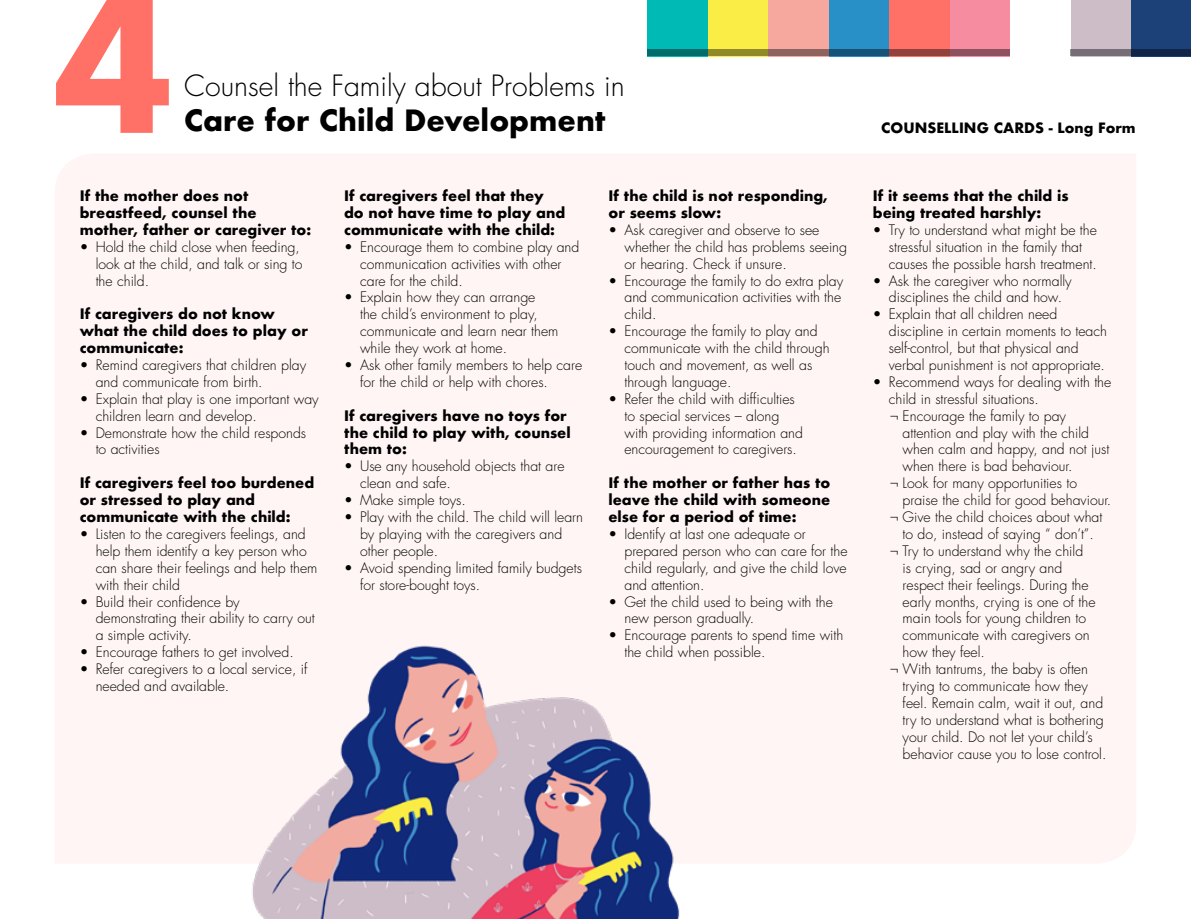
<style>
.page{position:relative;width:1191px;height:919px;background:#fff}
.page>*{position:absolute;margin:0;border:0;box-sizing:border-box;transform-origin:0 0}
.t1{font:700 177px "Futura";color:#ff7066}
.t2{font:300 28.5px "Futura";color:#000}
.t3{font:700 28.5px "Futura";color:#000}
.t4{font:300 14.1px/17px "Futura";color:#000}
.t5{font:700 14.1px/17px "Futura";color:#000}
.t6{font:700 13.95px "Futura";color:#000}
</style>
<div class="page">
<div style="left:1130px;top:0;width:61px;height:56px;background:#1c4078"></div>
<div style="left:828px;top:0;width:61px;height:56px;background:#298fc7"></div>
<div style="left:1070px;top:0;width:60px;height:56px;background:#ccbdc7"></div>
<div style="left:949px;top:0;width:61px;height:56px;background:#f68ca0"></div>
<div style="left:889px;top:0;width:60px;height:56px;background:#ff7066"></div>
<div style="left:768px;top:0;width:60px;height:56px;background:#f7a89e"></div>
<div style="left:707px;top:0;width:61px;height:56px;background:#faed45"></div>
<div style="left:647px;top:0;width:61px;height:56px;background:#00bab5"></div>
<svg style="left:647px;top:50px;width:363px;height:6px;background:#635f55"></svg>
<svg style="left:1070px;top:50px;width:121px;height:6px"></svg>
<img style="left:252px;top:645px;width:428px;height:273px">
<h1 class="t1" style="left:54px;top:-62px;width:122px">4</h1>
<h2 class="t2" style="left:184px;top:68px;width:442px">Counsel the Family about Problems in</h2>
<h2 class="t3" style="left:184px;top:99px;width:423px">Care for Child Development</h2>
<p class="t5" style="left:80px;top:187px;width:233px">If the mother does not breastfeed, counsel the mother, father or caregiver to:</p>
<p class="t4" style="left:96px;top:238px;width:208px;text-indent:-16px">• Hold the child close when feeding, look at the child, and talk or sing to the child.</p>
<p class="t5" style="left:80px;top:305px;width:230px">If caregivers do not know what the child does to play or communicate:</p>
<p class="t4" style="left:96px;top:356px;width:212px;text-indent:-16px">• Remind caregivers that children play and communicate from birth.</p>
<p class="t4" style="left:96px;top:390px;width:225px;text-indent:-16px">• Explain that play is one important way children learn and develop.</p>
<p class="t4" style="left:96px;top:424px;width:212px;text-indent:-16px">• Demonstrate how the child responds to activities</p>
<p class="t5" style="left:80px;top:474px;width:236px">If caregivers feel too burdened or stressed to play and communicate with the child:</p>
<p class="t4" style="left:96px;top:525px;width:223px;text-indent:-16px">• Listen to the caregivers feelings, and help them identify a key person who can share their feelings and help them with their child</p>
<p class="t4" style="left:96px;top:593px;width:220px;text-indent:-16px">• Build their confidence by demonstrating their ability to carry out a simple activity.</p>
<p class="t4" style="left:80px;top:643px;width:215px">• Encourage fathers to get involved.</p>
<p class="t4" style="left:96px;top:660px;width:213px;text-indent:-16px">• Refer caregivers to a local service, if needed and available.</p>
<p class="t5" style="left:344px;top:187px;width:223px">If caregivers feel that they do not have time to play and communicate with the child:</p>
<p class="t4" style="left:360px;top:238px;width:221px;text-indent:-16px">• Encourage them to combine play and communication activities with other care for the child.</p>
<p class="t4" style="left:360px;top:289px;width:200px;text-indent:-16px">• Explain how they can arrange<br>the child’s environment to play, communicate and learn near them while they work at home.</p>
<p class="t4" style="left:360px;top:356px;width:224px;text-indent:-16px">• Ask other family members to help care for the child or help with chores.</p>
<p class="t5" style="left:344px;top:407px;width:228px">If caregivers have no toys for the child to play with, counsel them to:</p>
<p class="t4" style="left:360px;top:458px;width:206px;text-indent:-16px">• Use any household objects that are clean and safe.</p>
<p class="t4" style="left:344px;top:491px;width:123px">• Make simple toys.</p>
<p class="t4" style="left:360px;top:508px;width:225px;text-indent:-16px">• Play with the child. The child will learn by playing with the caregivers and other people.</p>
<p class="t4" style="left:360px;top:559px;width:223px;text-indent:-16px">• Avoid spending limited family budgets for store-bought toys.</p>
<p class="t5" style="left:608px;top:187px;width:221px">If the child is not responding, or seems slow:</p>
<p class="t4" style="left:624px;top:221px;width:224px;text-indent:-16px">• Ask caregiver and observe to see whether the child has problems seeing or hearing. Check if unsure.</p>
<p class="t4" style="left:624px;top:272px;width:220px;text-indent:-16px">• Encourage the family to do extra play and communication activities with the child.</p>
<p class="t4" style="left:624px;top:323px;width:207px;text-indent:-16px">• Encourage the family to play and communicate with the child through touch and movement, as well as through language.</p>
<p class="t4" style="left:624px;top:390px;width:180px;text-indent:-16px">• Refer the child with difficulties to special services – along with providing information and encouragement to caregivers.</p>
<p class="t5" style="left:608px;top:474px;width:223px;text-align:justify">If the mother or father has to leave the child with someone else for a period of time:</p>
<p class="t4" style="left:624px;top:525px;width:225px;text-indent:-16px">• Identify at last one adequate or prepared person who can care for the child regularly, and give the child love and attention.</p>
<p class="t4" style="left:624px;top:593px;width:210px;text-indent:-16px">• Get the child used to being with the new person gradually.</p>
<p class="t4" style="left:624px;top:627px;width:220px;text-indent:-16px">• Encourage parents to spend time with the child when possible.</p>
<p class="t6" style="left:881px;top:117px;width:256px">COUNSELLING CARDS - Long Form</p>
<p class="t5" style="left:873px;top:187px;width:197px">If it seems that the child is being treated harshly:</p>
<p class="t4" style="left:888px;top:221px;width:210px;text-indent:-16px">• Try to understand what might be the stressful situation in the family that causes the possible harsh treatment.</p>
<p class="t4" style="left:873px;top:272px;width:200px;text-align:center">• Ask the caregiver who normally disciplines the child and how.</p>
<p class="t4" style="left:888px;top:306px;width:220px;text-indent:-16px">• Explain that all children need discipline in certain moments to teach self-control, but that physical and verbal punishment is not appropriate.</p>
<p class="t4" style="left:873px;top:373px;width:240px">• Recommend ways for dealing with the</p>
<p class="t4" style="left:888px;top:390px;width:152px">child in stressful situations.</p>
<p class="t4" style="left:890px;top:407px;width:178px">¬ Encourage the family to pay</p>
<p class="t4" style="left:902px;top:424px;width:188px">attention and play with the child</p>
<p class="t4" style="left:902px;top:441px;width:208px">when calm and happy, and not just</p>
<p class="t4" style="left:902px;top:458px;width:171px">when there is bad behaviour.</p>
<p class="t4" style="left:890px;top:475px;width:189px">¬ Look for many opportunities to</p>
<p class="t4" style="left:902px;top:491px;width:210px">praise the child for good behaviour.</p>
<p class="t4" style="left:890px;top:508px;width:214px">¬ Give the child choices about what</p>
<p class="t4" style="left:902px;top:525px;width:193px">to do, instead of saying “ don’t”.</p>
<p class="t4" style="left:890px;top:542px;width:195px">¬ Try to understand why the child</p>
<p class="t4" style="left:902px;top:559px;width:161px">is crying, sad or angry and</p>
<p class="t4" style="left:902px;top:576px;width:187px">respect their feelings. During the</p>
<p class="t4" style="left:902px;top:593px;width:194px">early months, crying is one of the</p>
<p class="t4" style="left:902px;top:610px;width:185px">main tools for young children to</p>
<p class="t4" style="left:902px;top:627px;width:189px">communicate with caregivers on</p>
<p class="t4" style="left:902px;top:643px;width:84px">how they feel.</p>
<p class="t4" style="left:890px;top:660px;width:200px">¬ With tantrums, the baby is often</p>
<p class="t4" style="left:902px;top:677px;width:187px">trying to communicate how they</p>
<p class="t4" style="left:902px;top:694px;width:202px">feel. Remain calm, wait it out, and</p>
<p class="t4" style="left:902px;top:711px;width:203px">try to understand what is bothering</p>
<p class="t4" style="left:902px;top:728px;width:191px">your child. Do not let your child’s</p>
<p class="t4" style="left:902px;top:745px;width:205px">behavior cause you to lose control.</p>
</div>
